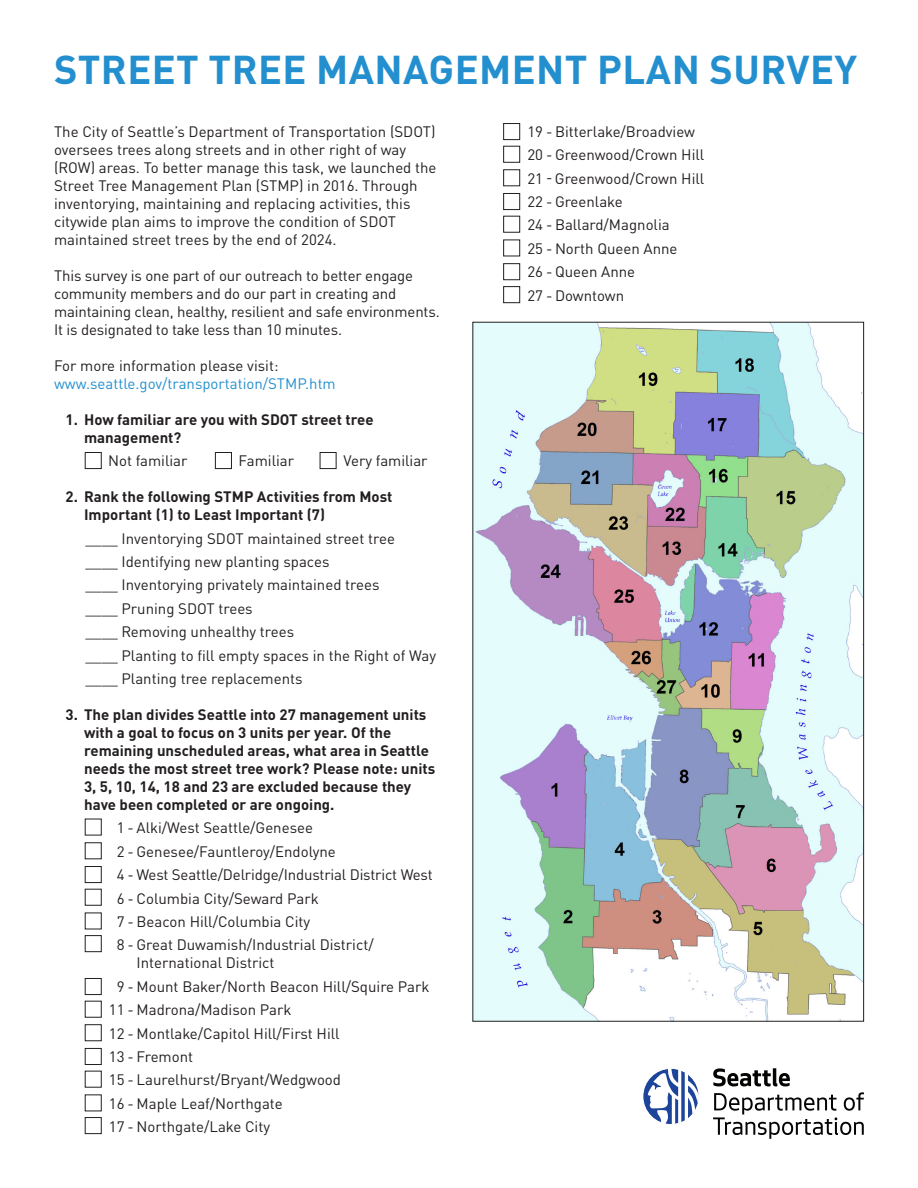
<style>
.page{position:relative;width:918px;height:1188px;background:#fff}
.page>*{position:absolute;margin:0;border:0;box-sizing:border-box;transform-origin:0 0}
.t1{font:700 39.75px "DIN Pro";letter-spacing:.01em;color:#238fcf}
.t2{font:15px/18px "DIN Pro";color:#231f20}
.t3{font:700 15px/18px "DIN Pro";color:#231f20}
.t4{font:15px/18px "DIN Pro";color:#238fcf}
.s1{color:#231f20}
</style>
<div class="page">
<svg style="left:713px;top:1092px;width:151px;height:47px"></svg>
<svg style="left:713px;top:1068px;width:77px;height:18px"></svg>
<svg style="left:643px;top:1068px;width:56px;height:56px"></svg>
<svg style="left:648px;top:1068px;width:51px;height:56px"></svg>
<img style="left:474px;top:324px;width:388px;height:696px">
<div style="left:85px;top:452px;width:17px;height:17px;border:1px solid #231f20"></div>
<div style="left:320px;top:452px;width:17px;height:17px;border:1px solid #231f20"></div>
<div style="left:215px;top:452px;width:17px;height:17px;border:1px solid #231f20"></div>
<div style="left:85px;top:819px;width:17px;height:16px;border:1px solid #231f20"></div>
<div style="left:85px;top:913px;width:17px;height:16px;border:1px solid #231f20"></div>
<div style="left:85px;top:1094px;width:17px;height:17px;border:1px solid #231f20"></div>
<div style="left:503px;top:240px;width:17px;height:16px;border:1px solid #231f20"></div>
<div style="left:85px;top:866px;width:17px;height:17px;border:1px solid #231f20"></div>
<div style="left:85px;top:1048px;width:17px;height:17px;border:1px solid #231f20"></div>
<div style="left:503px;top:193px;width:17px;height:17px;border:1px solid #231f20"></div>
<div style="left:85px;top:978px;width:17px;height:17px;border:1px solid #231f20"></div>
<div style="left:503px;top:123px;width:17px;height:17px;border:1px solid #231f20"></div>
<div style="left:85px;top:842px;width:17px;height:17px;border:1px solid #231f20"></div>
<div style="left:85px;top:1024px;width:17px;height:17px;border:1px solid #231f20"></div>
<div style="left:503px;top:169px;width:17px;height:17px;border:1px solid #231f20"></div>
<div style="left:85px;top:935px;width:17px;height:17px;border:1px solid #231f20"></div>
<div style="left:85px;top:1117px;width:17px;height:17px;border:1px solid #231f20"></div>
<div style="left:503px;top:263px;width:17px;height:17px;border:1px solid #231f20"></div>
<div style="left:503px;top:286px;width:17px;height:17px;border:1px solid #231f20"></div>
<div style="left:85px;top:889px;width:17px;height:17px;border:1px solid #231f20"></div>
<div style="left:85px;top:1071px;width:17px;height:17px;border:1px solid #231f20"></div>
<div style="left:503px;top:216px;width:17px;height:17px;border:1px solid #231f20"></div>
<div style="left:85px;top:1001px;width:17px;height:17px;border:1px solid #231f20"></div>
<div style="left:503px;top:146px;width:17px;height:17px;border:1px solid #231f20"></div>
<p class="t1" style="left:54px;top:37px;width:805px">STREET TREE MANAGEMENT PLAN SURVEY</p>
<p class="t2" style="left:54px;top:121px;width:384px">The City of Seattle’s Department of Transportation (SDOT) oversees trees along streets and in other right of way (ROW) areas. To better manage this task, we launched the Street Tree Management Plan (STMP) in 2016. Through inventorying, maintaining and replacing activities, this citywide plan aims to improve the condition of SDOT maintained street trees by the end of 2024.</p>
<p class="t2" style="left:54px;top:265px;width:387px">This survey is one part of our outreach to better engage community members and do our part in creating and maintaining clean, healthy, resilient and safe environments.<br>It is designated to take less than 10 minutes.</p>
<p class="t4" style="left:54px;top:355px;width:283px"><span class="s1">For more information please visit: </span>www.seattle.gov/transportation/STMP.htm</p>
<p class="t3" style="left:84px;top:409px;width:291px;text-indent:-18px">1. How familiar are you with SDOT street tree management?</p>
<p class="t2" style="left:108px;top:450px;width:81px">Not familiar</p>
<p class="t2" style="left:239px;top:450px;width:57px">Familiar</p>
<p class="t2" style="left:344px;top:450px;width:86px">Very familiar</p>
<p class="t3" style="left:84px;top:486px;width:310px;text-indent:-18px">2. Rank the following STMP Activities from Most<br>Important (1) to Least Important (7)</p>
<p class="t2" style="left:86px;top:528px;width:311px">____ Inventorying SDOT maintained street tree</p>
<p class="t2" style="left:86px;top:551px;width:245px">____ Identifying new planting spaces</p>
<p class="t2" style="left:86px;top:574px;width:295px">____ Inventorying privately maintained trees</p>
<p class="t2" style="left:86px;top:598px;width:169px">____ Pruning SDOT trees</p>
<p class="t2" style="left:86px;top:621px;width:210px">____ Removing unhealthy trees</p>
<p class="t2" style="left:86px;top:645px;width:352px">____ Planting to fill empty spaces in the Right of Way</p>
<p class="t2" style="left:86px;top:668px;width:218px">____ Planting tree replacements</p>
<p class="t3" style="left:84px;top:704px;width:353px;text-indent:-18px">3. The plan divides Seattle into 27 management units with a goal to focus on 3 units per year. Of the remaining unscheduled areas, what area in Seattle needs the most street tree work? Please note: units 3, 5, 10, 14, 18 and 23 are excluded because they have been completed or are ongoing.</p>
<p class="t2" style="left:117px;top:817px;width:198px">1 - Alki/West Seattle/Genesee</p>
<p class="t2" style="left:117px;top:841px;width:221px">2 - Genesee/Fauntleroy/Endolyne</p>
<p class="t2" style="left:117px;top:864px;width:317px">4 - West Seattle/Delridge/Industrial District West</p>
<p class="t2" style="left:117px;top:888px;width:203px">6 - Columbia City/Seward Park</p>
<p class="t2" style="left:117px;top:911px;width:195px">7 - Beacon Hill/Columbia City</p>
<p class="t2" style="left:137px;top:934px;width:239px;text-indent:-20px">8 - Great Duwamish/Industrial District/<br>International District</p>
<p class="t2" style="left:117px;top:976px;width:314px">9 - Mount Baker/North Beacon Hill/Squire Park</p>
<p class="t2" style="left:109px;top:999px;width:184px">11 - Madrona/Madison Park</p>
<p class="t2" style="left:109px;top:1023px;width:232px">12 - Montlake/Capitol Hill/First Hill</p>
<p class="t2" style="left:109px;top:1046px;width:86px">13 - Fremont</p>
<p class="t2" style="left:109px;top:1069px;width:234px">15 - Laurelhurst/Bryant/Wedgwood</p>
<p class="t2" style="left:109px;top:1093px;width:175px">16 - Maple Leaf/Northgate</p>
<p class="t2" style="left:109px;top:1116px;width:163px">17 - Northgate/Lake City</p>
<p class="t2" style="left:527px;top:121px;width:169px">19 - Bitterlake/Broadview</p>
<p class="t2" style="left:527px;top:144px;width:178px">20 - Greenwood/Crown Hill</p>
<p class="t2" style="left:527px;top:168px;width:178px">21 - Greenwood/Crown Hill</p>
<p class="t2" style="left:527px;top:191px;width:97px">22 - Greenlake</p>
<p class="t2" style="left:527px;top:214px;width:144px">24 - Ballard/Magnolia</p>
<p class="t2" style="left:527px;top:238px;width:152px">25 - North Queen Anne</p>
<p class="t2" style="left:527px;top:261px;width:109px">26 - Queen Anne</p>
<p class="t2" style="left:527px;top:285px;width:98px">27 - Downtown</p>
</div>
